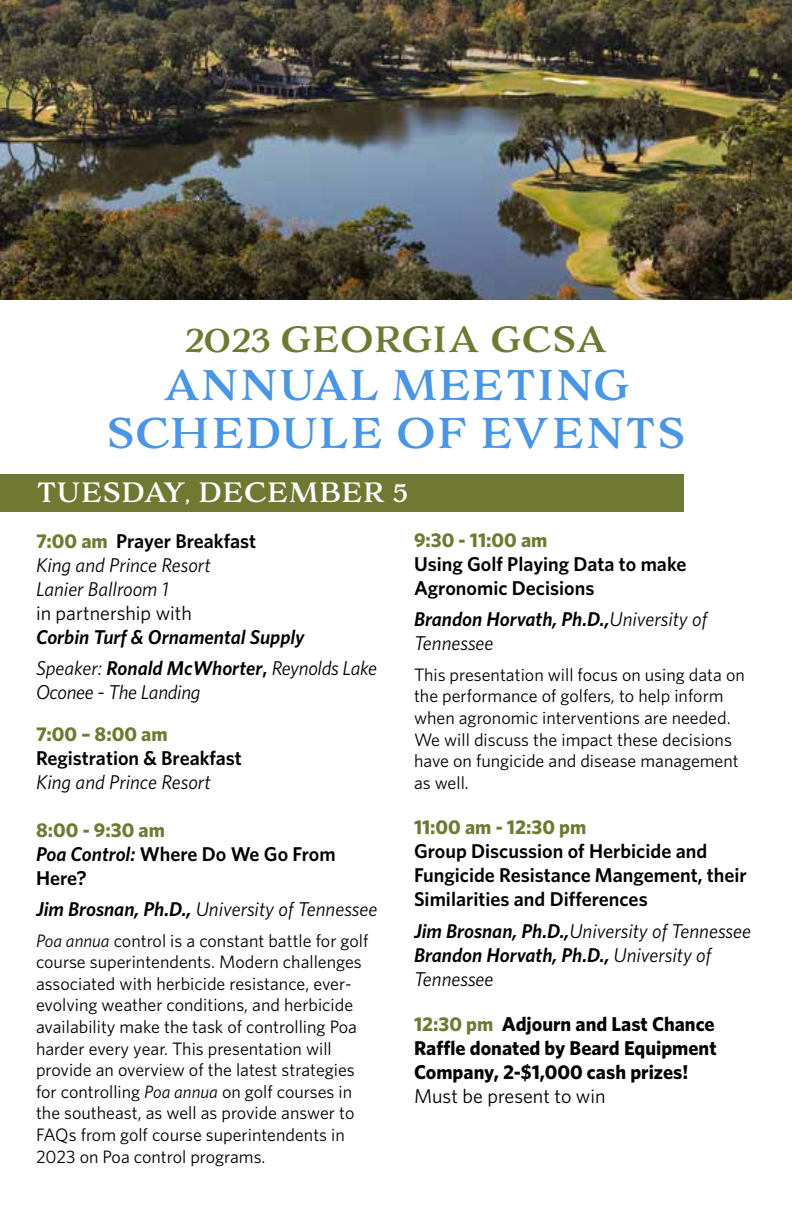
<style>
.page{position:relative;width:792px;height:1224px;background:#fff}
.page>*{position:absolute;margin:0;border:0;box-sizing:border-box;transform-origin:0 0}
.t1{font:40px/48px "Adorn S Serif";color:#4996e6;text-align:center}
.t2{font:34px "Adorn S Serif";letter-spacing:-.015em;color:#6f7932}
.t3{font:26px "Adorn S Serif";letter-spacing:-.02em;color:#fff}
.t4{font:italic 20px/24px "Whitney";color:#000}
.t5{font:600 20px/24px "Whitney";color:#000}
.t6{font:italic 600 20px/31.2px "Whitney";color:#000}
.t7{font:700 20px/24px "Whitney";color:#000;text-align:justify}
.t8{font:700 20px "Whitney";color:#6f7932}
.t9{font:20px "Whitney";color:#000}
.t10{font:18px/21.6px "Whitney";color:#000}
.s1{font-weight:700;font-style:normal;color:#6f7932}
.s2{font-weight:600;font-style:normal}
.s3{font-weight:400}
.s4{font-style:normal}
.s5{font-weight:700;color:#6f7932}
.s6{font-style:italic}
.s7{font-weight:600}
.s8{color:#6f7932}
</style>
<div class="page">
<div style="left:0;top:475px;width:684px;height:37px;background:#6f7932"></div>
<img style="left:0;top:0;width:792px;height:300px">
<h2 class="t2" style="left:184px;top:318px;width:425px">2023 GEORGIA GCSA</h2>
<h1 class="t1" style="left:107px;top:361px;width:580px">ANNUAL MEETING<br>SCHEDULE OF EVENTS</h1>
<h3 class="t3" style="left:36px;top:475px;width:373px">TUESDAY, DECEMBER 5</h3>
<p class="t4" style="left:36px;top:528px;width:222px"><span class="s1">7:00 am</span> <span class="s2">Prayer Breakfast<br></span>King and Prince Resort<br>Lanier Ballroom 1</p>
<p class="t9" style="left:36px;top:599px;width:158px">in partnership with</p>
<p class="t6" style="left:36px;top:621px;width:343px">Corbin Turf &amp; Ornamental Supply<br><span class="s3">Speaker:</span> Ronald McWhorter<span class="s4">,</span> <span class="s3">Reynolds Lake</span></p>
<p class="t4" style="left:36px;top:679px;width:166px">Oconee - The Landing</p>
<p class="t8" style="left:36px;top:721px;width:133px">7:00 – 8:00 am</p>
<p class="t5" style="left:36px;top:746px;width:207px">Registration &amp; Breakfast</p>
<p class="t4" style="left:36px;top:769px;width:176px">King and Prince Resort</p>
<p class="t5" style="left:36px;top:818px;width:301px"><span class="s5">8:00 - 9:30 am<br></span><span class="s6">Poa Control:</span> Where Do We Go From<br>Here?</p>
<p class="t4" style="left:36px;top:897px;width:343px"><span class="s7">Jim Brosnan, Ph.D.,</span> University of Tennessee</p>
<p class="t10" style="left:36px;top:929px;width:334px"><span class="s6">Poa annua</span> control is a constant battle for golf course superintendents. Modern challenges associated with herbicide resistance, ever&shy;evolving weather conditions, and herbicide availability make the task of controlling Poa harder every year. This presentation will provide an overview of the latest strategies for controlling <span class="s6">Poa annua</span> on golf courses in the southeast, as well as provide answer to FAQs from golf course superintendents in 2023 on Poa control programs.</p>
<p class="t8" style="left:414px;top:527px;width:135px">9:30 - 11:00 am</p>
<p class="t5" style="left:414px;top:552px;width:274px">Using Golf Playing Data to make<br>Agronomic Decisions</p>
<p class="t6" style="left:414px;top:607px;width:295px;line-height:24px">Brandon Horvath, Ph.D.,<span class="s3">University of<br>Tennessee</span></p>
<p class="t10" style="left:414px;top:663px;width:332px">This presentation will focus on using data on the performance of golfers, to help inform when agronomic interventions are needed.<br>We will discuss the impact these decisions have on fungicide and disease management as well.</p>
<p class="t8" style="left:414px;top:814px;width:174px">11:00 am - 12:30 pm</p>
<p class="t5" style="left:414px;top:839px;width:334px">Group Discussion of Herbicide and<br>Fungicide Resistance Mangement, their<br>Similarities and Differences</p>
<p class="t4" style="left:414px;top:918px;width:339px"><span class="s7">Jim Brosnan, Ph.D.,</span>University of Tennessee<br><span class="s7">Brandon Horvath, Ph.D.,</span> University of<br>Tennessee</p>
<p class="t7" style="left:414px;top:1012px;width:304px"><span class="s8">12:30 pm</span> Adjourn and Last Chance Raffle donated by Beard Equipment Company, 2-$1,000 cash prizes!</p>
<p class="t9" style="left:414px;top:1083px;width:193px">Must be present to win</p>
</div>
